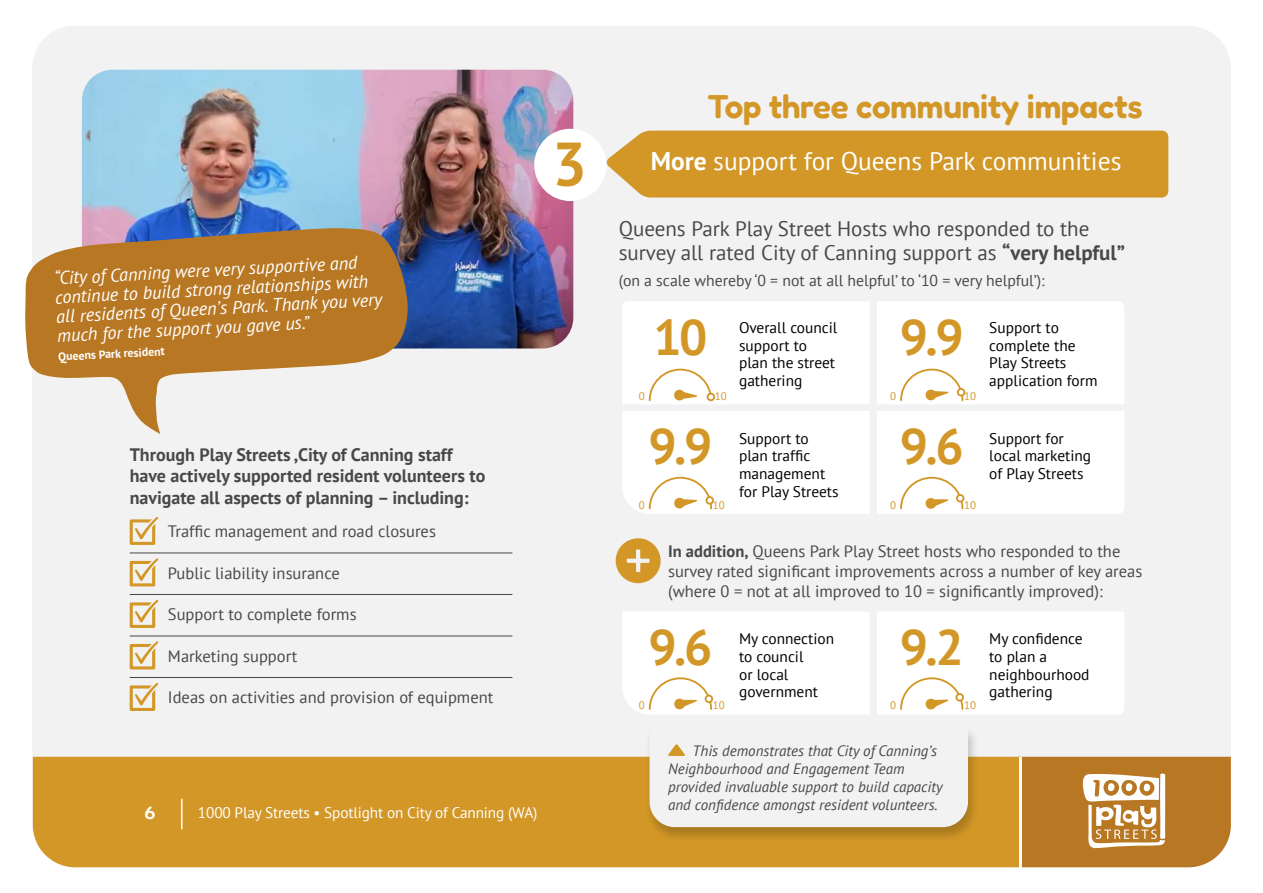
<style>
.page{position:relative;width:1263px;height:893px;background:#fff}
.page>*{position:absolute;margin:0;border:0;box-sizing:border-box;transform-origin:0 0}
.t1{font:700 61.5px "PT Sans";color:#d29727}
.t2{font:700 49.8px "PT Sans";color:#d29727}
.t3{font:300 33.15px "Fredoka";letter-spacing:-.005em;color:#d29727}
.t4{font:25.5px "PT Sans";color:#fff}
.t5{font:21px/24px "PT Sans";color:#484848}
.t6{font:600 19.05px "Goldplay";color:#fff}
.t7{font:italic 18.15px/19.2px "PT Sans";color:#fff}
.t8{font:700 18px/21.9px "PT Sans";color:#484848}
.t9{font:16.5px/20.2px "PT Sans";color:#484848}
.t10{font:15.75px "PT Sans";color:#484848}
.t11{font:15.45px/17.5px "PT Sans";color:#000}
.t12{font:15.3px "PT Sans";letter-spacing:-.01em;color:#fff}
.t13{font:italic 15px/18px "PT Sans";color:#484848}
.t14{font:700 11.7px "PT Sans";color:#fff}
.t15{font:10.95px "PT Sans";color:#d29727}
.s1{font-weight:700}
</style>
<div class="page">
<div style="left:32px;top:26px;width:1199px;height:841px;background:#f2f2f2;border-radius:43px"></div>
<img style="left:82px;top:70px;width:491px;height:278px">
<svg style="left:1021px;top:757px;width:210px;height:110px;background:#c38d46"></svg>
<div style="left:33px;top:757px;width:986px;height:110px;background:#d29727"></div>
<hr style="left:1019px;top:757px;width:2px;height:110px;background:#fff">
<hr style="left:130px;top:553px;width:382px;height:1px;background:#484848">
<hr style="left:130px;top:594px;width:382px;height:1px;background:#484848">
<hr style="left:130px;top:636px;width:382px;height:1px;background:#484848">
<hr style="left:130px;top:677px;width:382px;height:1px;background:#484848">
<svg style="left:130px;top:517px;width:28px;height:28px"></svg>
<svg style="left:130px;top:558px;width:28px;height:28px"></svg>
<svg style="left:130px;top:600px;width:28px;height:28px"></svg>
<svg style="left:130px;top:641px;width:28px;height:28px"></svg>
<svg style="left:130px;top:683px;width:28px;height:28px"></svg>
<div style="left:623px;top:302px;width:246px;height:102px;background:#fff"></div>
<div style="left:707px;top:394px;width:7px;height:6px;background:#fff;border-radius:50%"></div>
<div style="left:707px;top:393px;width:8px;height:8px;border:2px solid #d29727;border-radius:50%"></div>
<div style="left:877px;top:302px;width:247px;height:102px;background:#fff"></div>
<div style="left:957px;top:388px;width:8px;height:8px;border:2px solid #d29727;border-radius:50%"></div>
<div style="left:623px;top:411px;width:246px;height:103px;background:#fff"></div>
<div style="left:706px;top:497px;width:7px;height:7px;background:#fff;border-radius:50%"></div>
<div style="left:705px;top:496px;width:9px;height:9px;border:2px solid #d29727;border-radius:50%"></div>
<div style="left:877px;top:411px;width:247px;height:103px;background:#fff"></div>
<div style="left:957px;top:495px;width:6px;height:7px;background:#fff;border-radius:50%"></div>
<div style="left:956px;top:494px;width:8px;height:8px;border:2px solid #d29727;border-radius:50%"></div>
<svg style="left:616px;top:538px;width:45px;height:45px"></svg>
<div style="left:877px;top:612px;width:247px;height:102px;background:#fff"></div>
<div style="left:956px;top:694px;width:7px;height:7px;background:#fff;border-radius:50%"></div>
<div style="left:955px;top:693px;width:9px;height:8px;border:2px solid #d29727;border-radius:50%"></div>
<div style="left:623px;top:612px;width:246px;height:102px;background:#fff"></div>
<div style="left:705px;top:695px;width:7px;height:7px;background:#fff;border-radius:50%"></div>
<div style="left:705px;top:695px;width:8px;height:8px;border:2px solid #d29727;border-radius:50%"></div>
<div style="left:645px;top:727px;width:334px;height:116px;background:#000;opacity:.2"></div>
<svg style="left:649px;top:727px;width:319px;height:100px"></svg>
<svg style="left:25px;top:227px;width:383px;height:207px;fill:#b87723"></svg>
<hr style="left:181px;top:799px;width:2px;height:30px;background:#fff">
<div style="left:534px;top:129px;width:72px;height:72px;background:#fff;border-radius:50%"></div>
<div style="left:606px;top:131px;width:562px;height:67px;background:#d29727"></div>
<p class="t7" style="left:54px;top:268px;width:328px;rotate:-3deg">“City of Canning were very supportive and continue to build strong relationships with all residents of Queen’s Park. Thank you very much for the support you gave us.”</p>
<p class="t14" style="left:58px;top:349px;width:108px;rotate:-3deg">Queens Park resident</p>
<p class="t8" style="left:130px;top:443px;width:357px">Through Play Streets ,City of Canning staff have actively supported resident volunteers to navigate all aspects of planning – including:</p>
<p class="t9" style="left:168px;top:521px;width:269px">Traffic management and road closures</p>
<p class="t9" style="left:168px;top:563px;width:173px">Public liability insurance</p>
<p class="t9" style="left:168px;top:604px;width:190px">Support to complete forms</p>
<p class="t9" style="left:168px;top:646px;width:131px">Marketing support</p>
<p class="t9" style="left:168px;top:687px;width:327px">Ideas on activities and provision of equipment</p>
<p class="t6" style="left:145px;top:800px;width:12px">6</p>
<p class="t12" style="left:198px;top:802px;width:341px">1000 Play Streets • Spotlight on City of Canning (WA)</p>
<h3 class="t3" style="left:707px;top:86px;width:437px">Top three community impacts</h3>
<h1 class="t1" style="left:552px;top:123px;width:36px">3</h1>
<h3 class="t4" style="left:651px;top:145px;width:472px"><span class="s1">More</span> support for Queens Park communities</h3>
<p class="t5" style="left:619px;top:216px;width:508px">Queens Park Play Street Hosts who responded to the survey all rated City of Canning support as <span class="s1">“very helpful”</span></p>
<p class="t10" style="left:619px;top:270px;width:427px">(on a scale whereby ‘0 = not at all helpful’ to ‘10 = very helpful’):</p>
<h2 class="t2" style="left:653px;top:305px;width:56px">10</h2>
<p class="t11" style="left:739px;top:319px;width:100px">Overall council support to plan the street gathering</p>
<h2 class="t2" style="left:900px;top:305px;width:65px">9.9</h2>
<p class="t11" style="left:989px;top:319px;width:110px">Support to complete the<br>Play Streets application form</p>
<p class="t15" style="left:639px;top:390px;width:7px">0</p>
<p class="t15" style="left:715px;top:390px;width:13px">10</p>
<p class="t15" style="left:890px;top:390px;width:7px">0</p>
<p class="t15" style="left:964px;top:390px;width:13px">10</p>
<h2 class="t2" style="left:648px;top:413px;width:65px">9.9</h2>
<p class="t11" style="left:739px;top:429px;width:101px">Support to plan traffic management for Play Streets</p>
<p class="t15" style="left:639px;top:498px;width:7px">0</p>
<p class="t15" style="left:713px;top:498px;width:13px">10</p>
<h2 class="t2" style="left:900px;top:413px;width:65px">9.6</h2>
<p class="t11" style="left:989px;top:429px;width:103px">Support for local marketing of Play Streets</p>
<p class="t15" style="left:890px;top:498px;width:7px">0</p>
<p class="t15" style="left:964px;top:498px;width:13px">10</p>
<p class="t9" style="left:668px;top:540px;width:476px"><span class="s1">In addition,</span> Queens Park Play Street hosts who responded to the survey rated significant improvements across a number of key areas (where 0 = not at all improved to 10 = significantly improved):</p>
<h2 class="t2" style="left:900px;top:614px;width:65px">9.2</h2>
<p class="t11" style="left:989px;top:630px;width:102px">My confidence to plan a neighbourhood gathering</p>
<p class="t15" style="left:890px;top:698px;width:7px">0</p>
<p class="t15" style="left:964px;top:698px;width:13px">10</p>
<h2 class="t2" style="left:648px;top:614px;width:65px">9.6</h2>
<p class="t11" style="left:739px;top:630px;width:97px">My connection to council<br>or local government</p>
<p class="t15" style="left:639px;top:698px;width:7px">0</p>
<p class="t15" style="left:713px;top:698px;width:13px">10</p>
<p class="t13" style="left:668px;top:741px;width:276px;text-indent:24px">This demonstrates that City of Canning’s Neighbourhood and Engagement Team provided invaluable support to build capacity and confidence amongst resident volunteers.</p>
</div>
